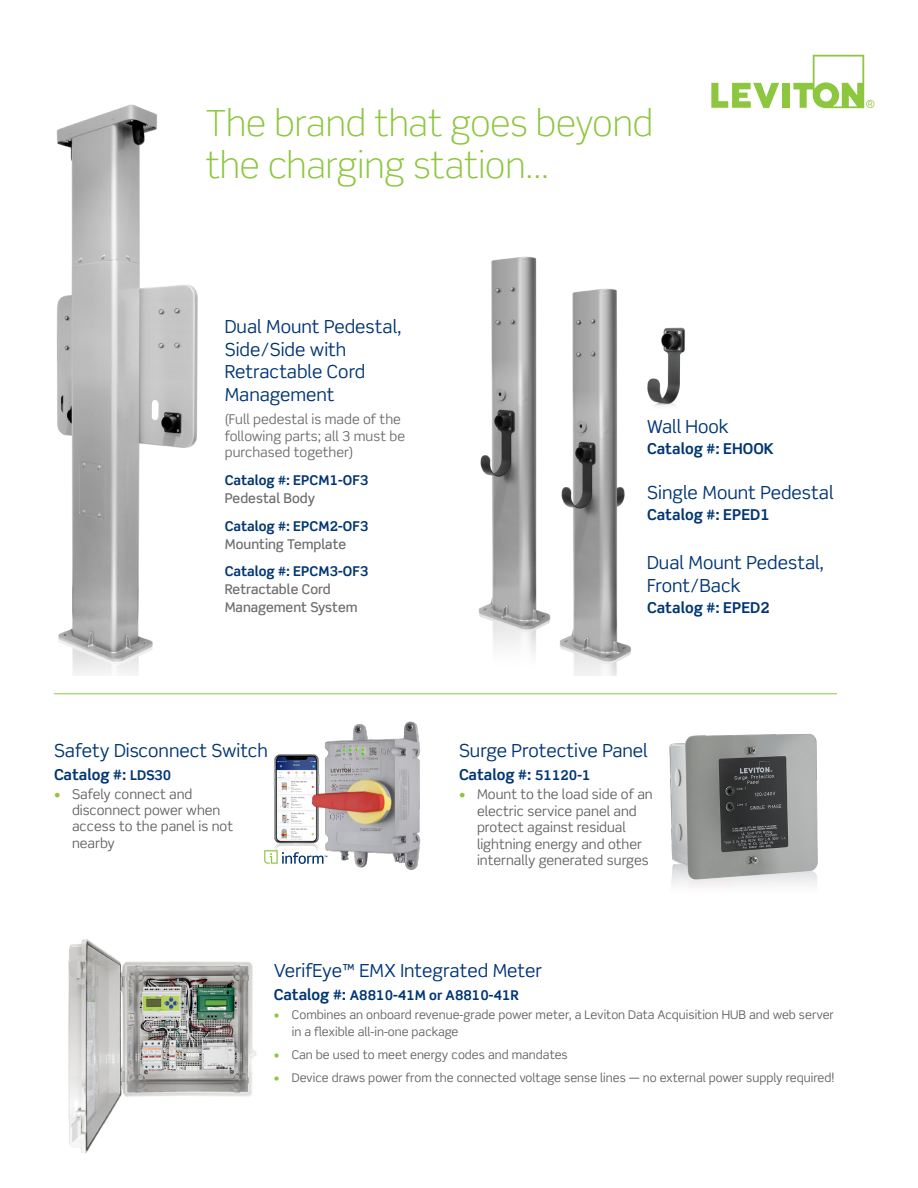
<style>
.page{position:relative;width:918px;height:1188px;background:#fff}
.page>*{position:absolute;margin:0;border:0;box-sizing:border-box;transform-origin:0 0}
.t1{font:300 36px/42px "Scene Std";color:#8dc63f}
.t2{font:18px/22.5px "Scene Std";color:#003573}
.t3{font:18px "Scene Std";color:#003475}
.t4{font:700 15px "Scene Std";color:#003573}
.t5{font:13.5px/16.5px "Scene Std";color:#636466}
.t6{font:700 13.5px "Scene Std";color:#003573}
.t7{font:13.5px/16.5px "Scene Std";color:#6d6e71}
.t8{font:500 13.5px/18px "Scene Std";color:#6d6e71}
.t9{font:12px/16.5px "Scene Std";color:#636466}
.s1{font-size:13.5px;color:#003475}
.s2{color:#8dc63f}
.s3{font-size:15px}
</style>
<div class="page">
<img style="left:56px;top:104px;width:142px;height:571px">
<img style="left:478px;top:256px;width:73px;height:399px">
<img style="left:559px;top:288px;width:72px;height:388px">
<img style="left:68px;top:939px;width:189px;height:215px">
<img style="left:669px;top:733px;width:149px;height:154px">
<img style="left:647px;top:327px;width:38px;height:79px">
<hr style="left:54px;top:694px;width:783px;height:1px;background:#8dc63f">
<img style="left:273px;top:754px;width:24px;height:96px">
<img style="left:297px;top:721px;width:124px;height:149px">
<svg style="left:264px;top:850px;width:63px;height:14px"></svg>
<svg style="left:711px;top:83px;width:68px;height:25px"></svg>
<div style="left:782px;top:83px;width:7px;height:25px;background:#8dc63f"></div>
<svg style="left:793px;top:55px;width:82px;height:53px"></svg>
<h1 class="t1" style="left:206px;top:103px;width:449px">The brand that goes beyond the charging station...</h1>
<h2 class="t2" style="left:225px;top:315px;width:178px">Dual Mount Pedestal,<br>Side/Side with<br>Retractable Cord<br>Management</h2>
<p class="t7" style="left:225px;top:411px;width:182px">(Full pedestal is made of the following parts; all 3 must be purchased together)</p>
<p class="t6" style="left:225px;top:472px;width:145px">Catalog #: EPCM1-OF3</p>
<p class="t8" style="left:225px;top:489px;width:92px">Pedestal Body</p>
<p class="t6" style="left:225px;top:517px;width:145px">Catalog #: EPCM2-OF3</p>
<p class="t8" style="left:225px;top:535px;width:123px">Mounting Template</p>
<p class="t6" style="left:225px;top:563px;width:145px">Catalog #: EPCM3-OF3</p>
<p class="t8" style="left:225px;top:580px;width:134px">Retractable Cord<br>Management System</p>
<h2 class="t2" style="left:54px;top:739px;width:215px">Safety Disconnect Switch</h2>
<p class="t4" style="left:54px;top:766px;width:119px">Catalog #: <span class="s1">LDS30</span></p>
<p class="t5" style="left:72px;top:786px;width:163px;text-indent:-18px"><span class="s2">•</span> Safely connect and disconnect power when access to the panel is not nearby</p>
<h2 class="t2" style="left:647px;top:415px;width:83px">Wall Hook</h2>
<p class="t4" style="left:647px;top:439px;width:128px">Catalog #: EHOOK</p>
<h2 class="t2" style="left:647px;top:481px;width:188px">Single Mount Pedestal</h2>
<p class="t4" style="left:647px;top:505px;width:124px">Catalog #: EPED1</p>
<h2 class="t2" style="left:647px;top:551px;width:178px">Dual Mount Pedestal,<br>Front/Back</h2>
<p class="t4" style="left:647px;top:598px;width:124px">Catalog #: EPED2</p>
<h2 class="t3" style="left:459px;top:739px;width:190px">Surge Protective Panel</h2>
<p class="t4" style="left:459px;top:766px;width:133px">Catalog #: <span class="s1">51120-1</span></p>
<p class="t5" style="left:477px;top:786px;width:177px;text-indent:-18px"><span class="s2">•</span> Mount to the load side of an electric service panel and protect against residual lightning energy and other internally generated surges</p>
<h2 class="t3" style="left:274px;top:959px;width:270px">VerifEye™ EMX Integrated Meter</h2>
<p class="t6" style="left:274px;top:987px;width:247px"><span class="s3">Catalog #:</span> A8810-41M or A8810-41R</p>
<p class="t9" style="left:292px;top:1007px;width:544px;text-indent:-18px"><span class="s2">•</span> Combines an onboard revenue-grade power meter, a Leviton Data Acquisition HUB and web server in a flexible all-in-one package</p>
<p class="t9" style="left:274px;top:1046px;width:296px"><span class="s2">•</span> Can be used to meet energy codes and mandates</p>
<p class="t9" style="left:274px;top:1070px;width:562px"><span class="s2">•</span> Device draws power from the connected voltage sense lines — no external power supply required!</p>
</div>
